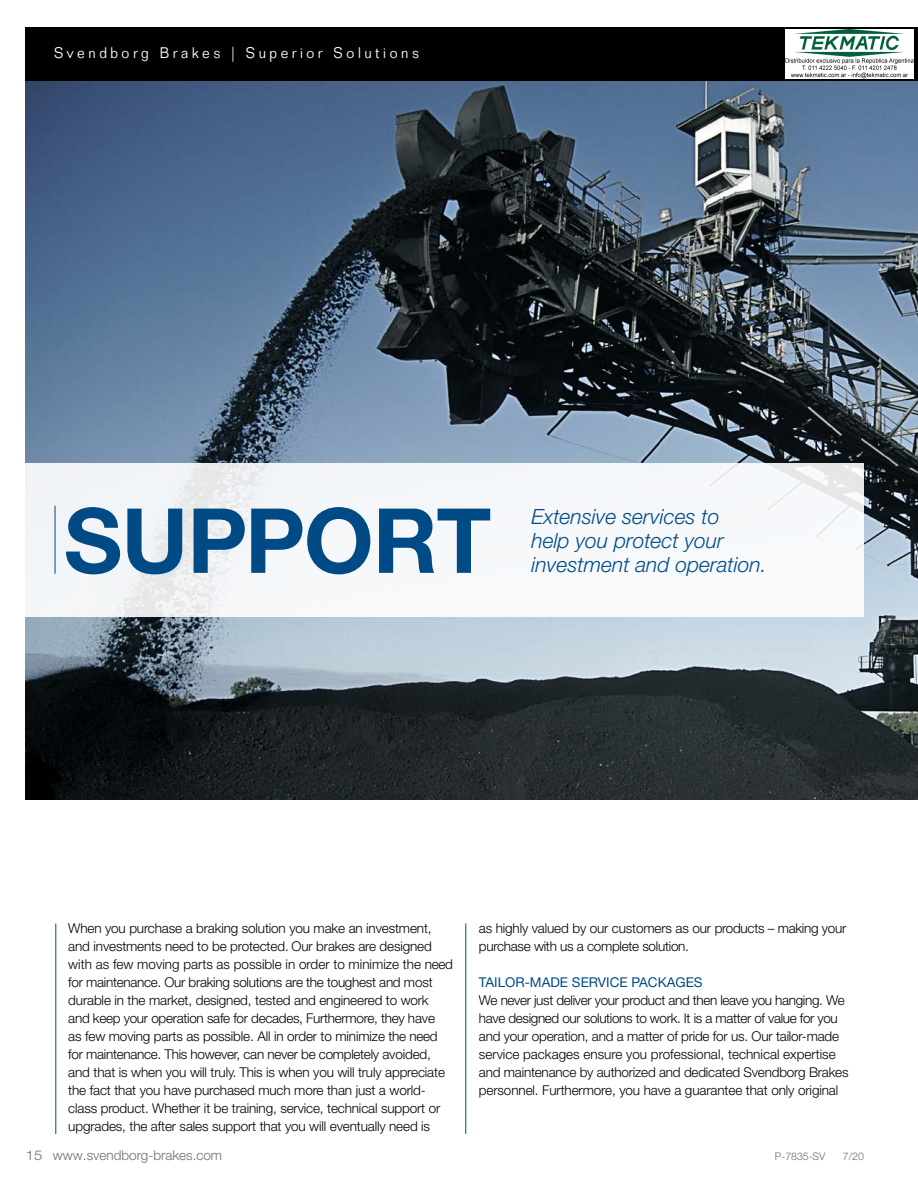
<style>
.page{position:relative;width:918px;height:1188px;background:#fff}
.page>*{position:absolute;margin:0;border:0;box-sizing:border-box;transform-origin:0 0}
.Headline{font:700 90px "Helvetica Neue LT Std";letter-spacing:-.01em;color:#004b85}
.Trompet{font:italic 300 21px/24px "Helvetica Neue LT Std";color:#004b85}
.t1{font:300 15px "Folio Std";letter-spacing:.25em;color:#fff;scale:.94 1}
.Brødtekst{font:300 13.5px/18px "Helvetica Neue LT Std";letter-spacing:-.01em;color:#000}
.t2{font:300 13.5px "Helvetica Neue LT Std";color:#6d6e71;scale:1.1 1}
.Mellemrubrik{font:13.5px "Helvetica Neue LT Std";color:#004b85}
.t3{font:300 10.5px "Helvetica Neue LT Std";color:#6d6e71}
</style>
<div class="page">
<img style="left:26px;top:80px;width:892px;height:720px">
<svg style="left:25px;top:463px;width:839px;height:153px;fill:#f5f7fa"></svg>
<hr style="left:55px;top:506px;width:1px;height:68px;background:#004b85">
<hr style="left:55px;top:924px;width:1px;height:210px;background:#004b85">
<hr style="left:465px;top:924px;width:1px;height:210px;background:#004b85">
<div style="left:26px;top:27px;width:892px;height:53px;background:#000"></div>
<img style="left:785px;top:30px;width:129px;height:48px">
<p class="t1" style="left:54px;top:44px;width:390px">Svendborg Brakes | Superior Solutions</p>
<p class="Headline" style="left:64px;top:485px;width:429px">SUPPORT</p>
<p class="Trompet" style="left:532px;top:504px;width:194px">Extensive services to help you protect your</p>
<p class="Trompet" style="left:532px;top:552px;width:236px">investment and operation.</p>
<p class="Brødtekst" style="left:68px;top:919px;width:386px">When you purchase a braking solution you make an investment, and investments need to be protected. Our brakes are designed with as few moving parts as possible in order to minimize the need for maintenance. Our braking solutions are the toughest and most durable in the market, designed, tested and engineered to work and keep your operation safe for decades, Furthermore, they have<br>as few moving parts as possible. All in order to minimize the need for maintenance. This however, can never be completely avoided, and that is when you will truly. This is when you will truly appreciate the fact that you have purchased much more than just a world&shy;class product. Whether it be training, service, technical support or upgrades, the after sales support that you will eventually need is</p>
<p class="Brødtekst" style="left:479px;top:919px;width:369px">as highly valued by our customers as our products – making your purchase with us a complete solution.</p>
<p class="Mellemrubrik" style="left:479px;top:974px;width:225px">TAILOR-MADE SERVICE PACKAGES</p>
<p class="Brødtekst" style="left:479px;top:991px;width:371px">We never just deliver your product and then leave you hanging. We have designed our solutions to work. It is a matter of value for you and your operation, and a matter of pride for us. Our tailor-made service packages ensure you professional, technical expertise and maintenance by authorized and dedicated Svendborg Brakes personnel. Furthermore, you have a guarantee that only original</p>
<p class="t2" style="left:26px;top:1147px;width:180px">15 www.svendborg-brakes.com</p>
<p class="t3" style="left:775px;top:1150px;width:52px">P-7835-SV</p>
<p class="t3" style="left:843px;top:1150px;width:23px">7/20</p>
</div>
